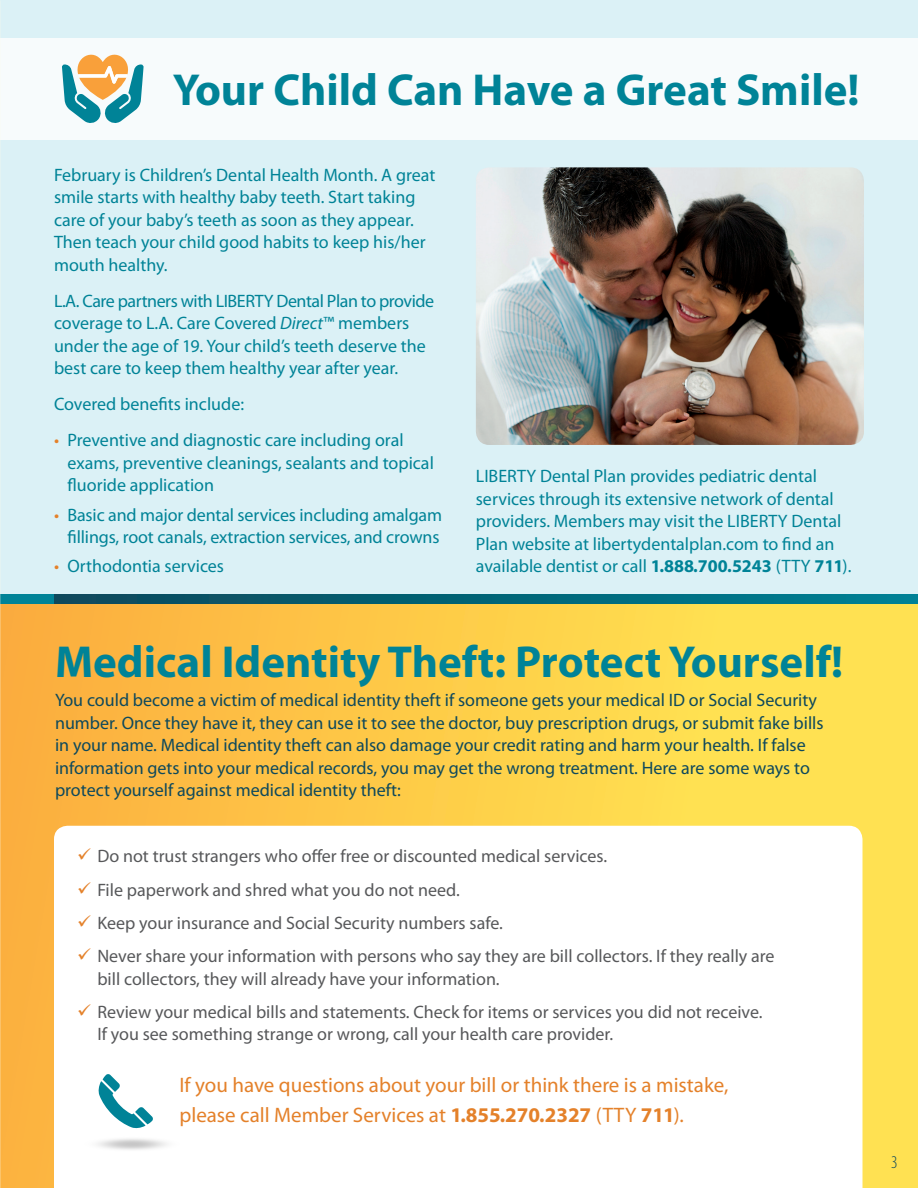
<style>
.page{position:relative;width:918px;height:1188px;background:#fff}
.page>*{position:absolute;margin:0;border:0;box-sizing:border-box;transform-origin:0 0}
.t1{font:700 45px "Myriad Pro";color:#008397}
.t2{font:21px/30px "Myriad Pro";color:#e4812a}
.t3{font:18px/22.5px "Myriad Pro";color:#008397}
.t4{font:18px/22.5px "Myriad Pro";color:#57585a}
.t5{font:18px/22.5px "Myriad Pro";color:#0e495c}
.t6{font:300 condensed 18px "Myriad Pro";color:#0e495c}
.s1{font-style:italic}
.s2{color:#e4812a}
.s3{font-weight:700}
</style>
<div class="page">
<div style="left:0;top:0;width:918px;height:599px;background:#dbf1f6"></div>
<div style="left:0;top:38px;width:918px;height:101px;background:#f7fbfc"></div>
<svg style="left:62px;top:54px;width:82px;height:69px"></svg>
<svg style="left:54px;top:594px;width:864px;height:11px;background:#1a6e72"></svg>
<div style="left:0;top:594px;width:54px;height:11px;background:#008397"></div>
<img style="left:476px;top:167px;width:388px;height:278px">
<div style="left:0;top:605px;width:918px;height:583px;background:linear-gradient(to right,#fcb03f,#ffea55)"></div>
<svg style="left:54px;top:826px;width:809px;height:362px"></svg>
<svg style="left:98px;top:1074px;width:55px;height:55px"></svg>
<img style="left:80px;top:1133px;width:104px;height:22px">
<img style="left:0;top:380px;width:1px;height:496px">
<hr style="left:0;top:864px;width:1px;height:324px;background:#fbc269">
<svg style="left:78px;top:848px;width:13px;height:12px"></svg>
<svg style="left:78px;top:882px;width:13px;height:11px"></svg>
<svg style="left:78px;top:915px;width:13px;height:12px"></svg>
<svg style="left:78px;top:948px;width:13px;height:12px"></svg>
<svg style="left:78px;top:1004px;width:13px;height:12px"></svg>
<h2 class="t1" style="left:173px;top:60px;width:688px">Your Child Can Have a Great Smile!</h2>
<p class="t3" style="left:54px;top:163px;width:383px">February is Children’s Dental Health Month. A great smile starts with healthy baby teeth. Start taking care of your baby’s teeth as soon as they appear.<br>Then teach your child good habits to keep his/her mouth healthy.</p>
<p class="t3" style="left:54px;top:289px;width:382px">L.A. Care partners with LIBERTY Dental Plan to provide coverage to L.A. Care Covered <span class="s1">Direct</span>™ members under the age of 19. Your child’s teeth deserve the best care to keep them healthy year after year.</p>
<p class="t3" style="left:54px;top:393px;width:192px">Covered benefits include:</p>
<p class="t3" style="left:68px;top:429px;width:368px;text-indent:-14px"><span class="s2">•</span> Preventive and diagnostic care including oral exams, preventive cleanings, sealants and topical fluoride application</p>
<p class="t3" style="left:54px;top:503px;width:390px;text-align:center"><span class="s2">•</span> Basic and major dental services including amalgam fillings, root canals, extraction services, and crowns</p>
<p class="t3" style="left:54px;top:555px;width:172px"><span class="s2">•</span> Orthodontia services</p>
<p class="t3" style="left:476px;top:465px;width:377px">LIBERTY Dental Plan provides pediatric dental services through its extensive network of dental providers. Members may visit the LIBERTY Dental Plan website at libertydentalplan.com to find an available dentist or call <span class="s3">1.888.700.5243</span> (TTY <span class="s3">711</span>).</p>
<h2 class="t1" style="left:55px;top:633px;width:790px">Medical Identity Theft: Protect Yourself!</h2>
<p class="t5" style="left:55px;top:689px;width:770px">You could become a victim of medical identity theft if someone gets your medical ID or Social Security number. Once they have it, they can use it to see the doctor, buy prescription drugs, or submit fake bills in your name. Medical identity theft can also damage your credit rating and harm your health. If false information gets into your medical records, you may get the wrong treatment. Here are some ways to protect yourself against medical identity theft:</p>
<p class="t4" style="left:97px;top:845px;width:511px">Do not trust strangers who offer free or discounted medical services.</p>
<p class="t4" style="left:97px;top:878px;width:364px">File paperwork and shred what you do not need.</p>
<p class="t4" style="left:97px;top:911px;width:407px">Keep your insurance and Social Security numbers safe.</p>
<p class="t4" style="left:97px;top:945px;width:679px">Never share your information with persons who say they are bill collectors. If they really are bill collectors, they will already have your information.</p>
<p class="t4" style="left:97px;top:1000px;width:667px">Review your medical bills and statements. Check for items or services you did not receive.<br>If you see something strange or wrong, call your health care provider.</p>
<p class="t2" style="left:179px;top:1070px;width:551px">If you have questions about your bill or think there is a mistake, please call Member Services at <span class="s3">1.855.270.2327</span> (TTY <span class="s3">711</span>).</p>
<p class="t6" style="left:891px;top:1152px;width:8px">3</p>
</div>
